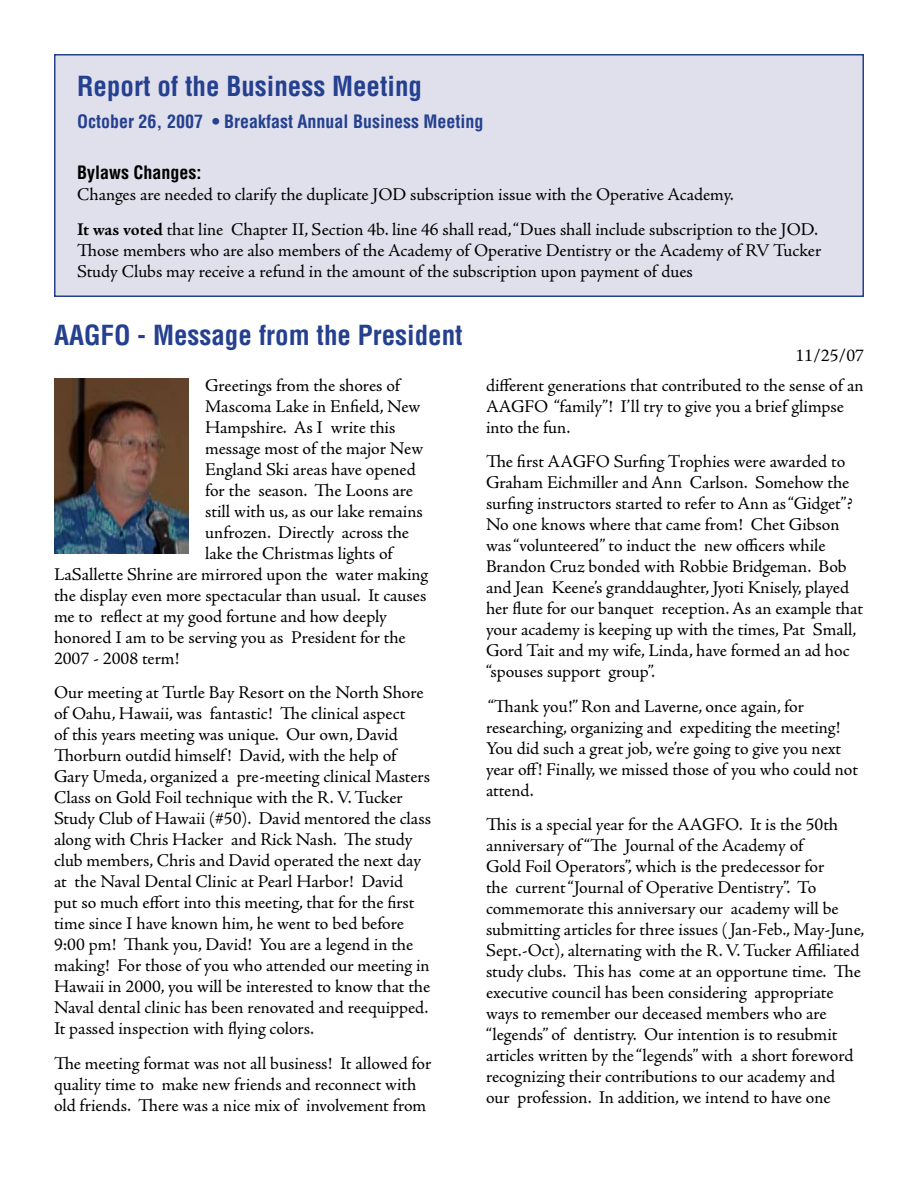
<style>
.page{position:relative;width:918px;height:1188px;background:#fff}
.page>*{position:absolute;margin:0;border:0;box-sizing:border-box;transform-origin:0 0}
.t1{font:700 condensed 27px "Helvetica";color:#24408f}
.t2{font:18px/21px "Adobe Jenson Pro";letter-spacing:-.005em;color:#000}
.t3{font:700 condensed 18px "Helvetica";color:#24408f}
.t4{font:700 condensed 18px "Helvetica";color:#000}
.s1{font-weight:700}
</style>
<div class="page">
<div style="left:55px;top:55px;width:808px;height:241px;background:#e0e0ed"></div>
<div style="left:54px;top:54px;width:810px;height:243px;border:2px solid #24408f"></div>
<img style="left:54px;top:378px;width:135px;height:176px">
<h1 class="t1" style="left:77px;top:69px;width:347px">Report of the Business Meeting</h1>
<p class="t3" style="left:77px;top:111px;width:408px">October 26, 2007 • Breakfast Annual Business Meeting</p>
<p class="t4" style="left:77px;top:161px;width:126px">Bylaws Changes:</p>
<p class="t2" style="left:77px;top:178px;width:742px;line-height:34.5px">Changes are needed to clarify the duplicate JOD subscription issue with the Operative Academy.<br><span class="s1">It was voted</span> that line Chapter II, Section 4b. line 46 shall read, “Dues shall include subscription to the JOD.</p>
<p class="t2" style="left:77px;top:240px;width:746px">Those members who are also members of the Academy of Operative Dentistry or the Academy of RV Tucker<br>Study Clubs may receive a refund in the amount of the subscription upon payment of dues</p>
<h1 class="t1" style="left:54px;top:318px;width:410px">AAGFO - Message from the President</h1>
<p class="t2" style="left:205px;top:375px;width:196px">Greetings from the shores of</p>
<p class="t2" style="left:205px;top:396px;width:217px">Mascoma Lake in Enfield, New</p>
<p class="t2" style="left:205px;top:417px;width:192px">Hampshire. As I write this</p>
<p class="t2" style="left:205px;top:438px;width:220px">message most of the major New</p>
<p class="t2" style="left:205px;top:459px;width:212px">England Ski areas have opened</p>
<p class="t2" style="left:205px;top:480px;width:209px">for the season. The Loons are</p>
<p class="t2" style="left:205px;top:501px;width:219px">still with us, as our lake remains</p>
<p class="t2" style="left:205px;top:522px;width:205px">unfrozen. Directly across the</p>
<p class="t2" style="left:205px;top:543px;width:189px">lake the Christmas lights of</p>
<p class="t2" style="left:54px;top:564px;width:376px">LaSallette Shrine are mirrored upon the water making</p>
<p class="t2" style="left:54px;top:585px;width:374px">the display even more spectacular than usual. It causes</p>
<p class="t2" style="left:54px;top:606px;width:335px">me to reflect at my good fortune and how deeply</p>
<p class="t2" style="left:54px;top:627px;width:353px">honored I am to be serving you as President for the</p>
<p class="t2" style="left:54px;top:648px;width:127px">2007 - 2008 term!</p>
<p class="t2" style="left:54px;top:683px;width:379px">Our meeting at Turtle Bay Resort on the North Shore of Oahu, Hawaii, was fantastic! The clinical aspect<br>of this years meeting was unique. Our own, David Thorburn outdid himself! David, with the help of Gary Umeda, organized a pre-meeting clinical Masters Class on Gold Foil technique with the R. V. Tucker Study Club of Hawaii (#50). David mentored the class along with Chris Hacker and Rick Nash. The study club members, Chris and David operated the next day at the Naval Dental Clinic at Pearl Harbor! David put so much effort into this meeting, that for the first time since I have known him, he went to bed before 9:00 pm! Thank you, David! You are a legend in the making! For those of you who attended our meeting in Hawaii in 2000, you will be interested to know that the Naval dental clinic has been renovated and reequipped.<br>It passed inspection with flying colors.</p>
<p class="t2" style="left:54px;top:1053px;width:379px">The meeting format was not all business! It allowed for quality time to make new friends and reconnect with old friends. There was a nice mix of involvement from</p>
<p class="t2" style="left:795px;top:345px;width:70px">11/25/07</p>
<p class="t2" style="left:486px;top:375px;width:379px">different generations that contributed to the sense of an<br>AAGFO “family”! I’ll try to give you a brief glimpse into the fun.</p>
<p class="t2" style="left:486px;top:452px;width:379px">The first AAGFO Surfing Trophies were awarded to Graham Eichmiller and Ann Carlson. Somehow the surfing instructors started to refer to Ann as “Gidget”?<br>No one knows where that came from! Chet Gibson was “volunteered” to induct the new officers while Brandon Cruz bonded with Robbie Bridgeman. Bob and Jean Keene’s granddaughter, Jyoti Knisely, played her flute for our banquet reception. As an example that your academy is keeping up with the times, Pat Small, Gord Tait and my wife, Linda, have formed an ad hoc “spouses support group”.</p>
<p class="t2" style="left:486px;top:696px;width:374px">“Thank you!” Ron and Laverne, once again, for researching, organizing and expediting the meeting!<br>You did such a great job, we’re going to give you next year off! Finally, we missed those of you who could not attend.</p>
<p class="t2" style="left:486px;top:815px;width:380px">This is a special year for the AAGFO. It is the 50th anniversary of “The Journal of the Academy of<br>Gold Foil Operators”, which is the predecessor for<br>the current “Journal of Operative Dentistry”. To commemorate this anniversary our academy will be submitting articles for three issues ( Jan-Feb., May-June, Sept.-Oct), alternating with the R. V. Tucker Affiliated study clubs. This has come at an opportune time. The executive council has been considering appropriate ways to remember our deceased members who are “legends” of dentistry. Our intention is to resubmit articles written by the “legends” with a short foreword recognizing their contributions to our academy and<br>our profession. In addition, we intend to have one</p>
</div>
